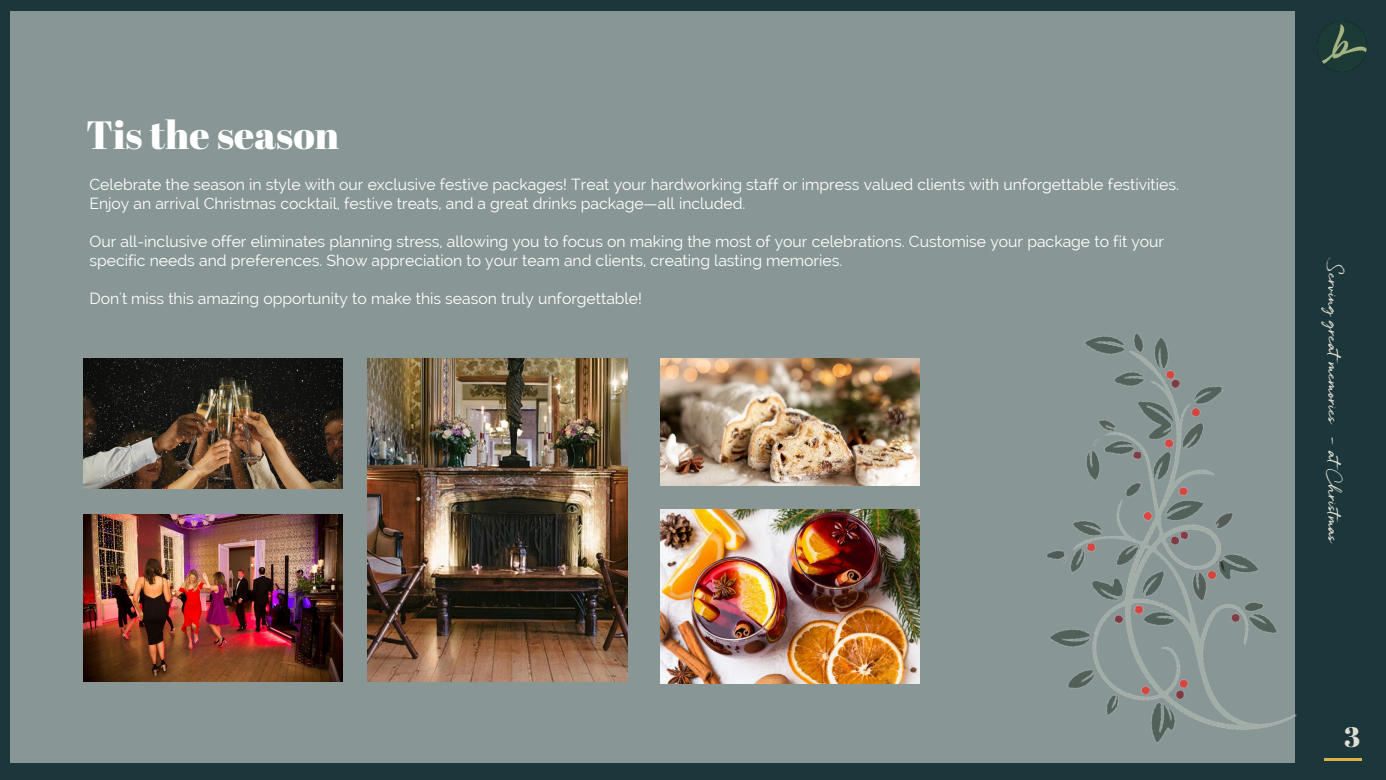
<style>
.page{position:relative;width:1386px;height:780px;background:#fff}
.page>*{position:absolute;margin:0;border:0;box-sizing:border-box;transform-origin:0 0}
.t1{font:39.38px "Abril Fatface";color:#fff}
.Slide{font:28px "Abril Fatface";color:#e2ded2}
.t2{font:15.75px/18.9px "Raleway";color:#fff}
.t3{font:15.75px "Quickbrush";color:#e2ded2}
</style>
<div class="page">
<div style="left:0;top:0;width:1385px;height:779px;background:#1c373b"></div>
<div style="left:10px;top:12px;width:1284px;height:750px;background:#899696"></div>
<img style="left:660px;top:509px;width:259px;height:174px">
<img style="left:368px;top:358px;width:259px;height:323px">
<img style="left:83px;top:358px;width:259px;height:130px">
<img style="left:660px;top:358px;width:259px;height:127px">
<img style="left:83px;top:514px;width:259px;height:167px">
<img style="left:1317px;top:22px;width:49px;height:49px">
<img style="left:982px;top:303px;width:380px;height:460px">
<h1 class="t1" style="left:86px;top:107px;width:254px">Tis the season</h1>
<p class="t2" style="left:89px;top:175px;width:1091px">Celebrate the season in style with our exclusive festive packages! Treat your hardworking staff or impress valued clients with unforgettable festivities.<br>Enjoy an arrival Christmas cocktail, festive treats, and a great drinks package—all included.</p>
<p class="t2" style="left:89px;top:232px;width:1075px">Our all-inclusive offer eliminates planning stress, allowing you to focus on making the most of your celebrations. Customise your package to fit your specific needs and preferences. Show appreciation to your team and clients, creating lasting memories.</p>
<p class="t2" style="left:89px;top:289px;width:554px">Don't miss this amazing opportunity to make this season truly unforgettable!</p>
<p class="t3" style="left:1343px;top:260px;width:286px;rotate:90deg">Serving greatmemories - atChristmas</p>
<p class="Slide" style="left:1343px;top:717px;width:18px">3</p>
</div>
